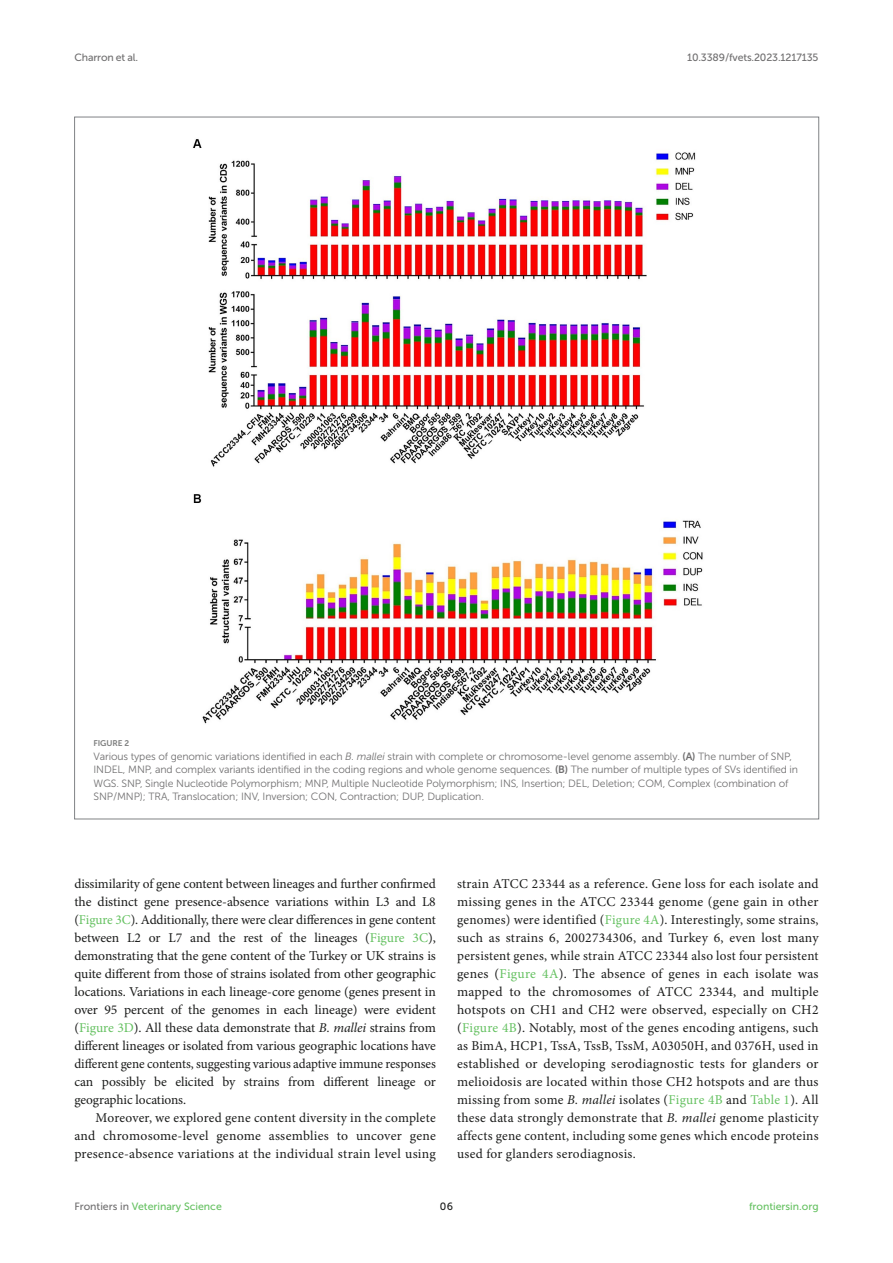
<style>
.page{position:relative;width:893px;height:1263px;background:#fff}
.page>*{position:absolute;margin:0;border:0;box-sizing:border-box;transform-origin:0 0}
.TEXT{font:13.5px/18px "Minion Pro";letter-spacing:.015em;color:#1b1c1b;text-align:justify}
.FIG_LEG{font:10.5px/13.5px "Museo Sans 300";letter-spacing:-.01em;color:#706f70}
.t1{font:10.5px "Museo Sans 500";color:#65c161}
.t2{font:10.5px "Museo Sans 500";letter-spacing:-.015em;color:#706f70}
.t3{font:10.5px "Museo Sans 500";color:#1b1c1b}
.FIG_HD{font:8.25px "Museo Sans 700";letter-spacing:-.01em;color:#7e7f7f}
.s1{font-style:italic}
.s2{font-family:"Museo Sans 700"}
.s3{color:#65c161}
.s4{color:#706f70}
</style>
<div class="page">
<img style="left:193px;top:139px;width:510px;height:585px">
<p class="t2" style="left:74px;top:51px;width:65px">Charron et al.</p>
<p class="t2" style="left:687px;top:51px;width:133px">10.3389/fvets.2023.1217135</p>
<p class="FIG_HD" style="left:94px;top:739px;width:37px">FIGURE 2</p>
<p class="FIG_LEG" style="left:94px;top:749px;width:706px">Various types of genomic variations identified in each <span class="s1">B. mallei</span> strain with complete or chromosome-level genome assembly. <span class="s2">(A)</span> The number of SNP, INDEL, MNP, and complex variants identified in the coding regions and whole genome sequences. <span class="s2">(B)</span> The number of multiple types of SVs identified in WGS. SNP, Single Nucleotide Polymorphism; MNP, Multiple Nucleotide Polymorphism; INS, Insertion; DEL, Deletion; COM, Complex (combination of SNP/MNP); TRA, Translocation; INV, Inversion; CON, Contraction; DUP, Duplication.</p>
<p class="TEXT" style="left:74px;top:875px;width:363px">dissimilarity of gene content between lineages and further confirmed the distinct gene presence-absence variations within L3 and L8 (<span class="s3">Figure 3C</span>). Additionally, there were clear differences in gene content between L2 or L7 and the rest of the lineages (<span class="s3">Figure 3C</span>), demonstrating that the gene content of the Turkey or UK strains is quite different from those of strains isolated from other geographic locations. Variations in each lineage-core genome (genes present in over 95 percent of the genomes in each lineage) were evident (<span class="s3">Figure 3D</span>). All these data demonstrate that <span class="s1">B. mallei</span> strains from different lineages or isolated from various geographic locations have different gene contents, suggesting various adaptive immune responses can possibly be elicited by strains from different lineage or geographic locations.</p>
<p class="TEXT" style="left:74px;top:1109px;width:363px;text-indent:21px">Moreover, we explored gene content diversity in the complete and chromosome-level genome assemblies to uncover gene presence-absence variations at the individual strain level using</p>
<p class="TEXT" style="left:457px;top:875px;width:363px">strain ATCC 23344 as a reference. Gene loss for each isolate and missing genes in the ATCC 23344 genome (gene gain in other genomes) were identified (<span class="s3">Figure 4A</span>). Interestingly, some strains, such as strains 6, 2002734306, and Turkey 6, even lost many persistent genes, while strain ATCC 23344 also lost four persistent genes (<span class="s3">Figure 4A</span>). The absence of genes in each isolate was mapped to the chromosomes of ATCC 23344, and multiple hotspots on CH1 and CH2 were observed, especially on CH2 (<span class="s3">Figure 4B</span>). Notably, most of the genes encoding antigens, such as BimA, HCP1, TssA, TssB, TssM, A03050H, and 0376H, used in established or developing serodiagnostic tests for glanders or melioidosis are located within those CH2 hotspots and are thus missing from some <span class="s1">B. mallei</span> isolates (<span class="s3">Figure 4B</span> and <span class="s3">Table 1</span>). All these data strongly demonstrate that <span class="s1">B. mallei</span> genome plasticity affects gene content, including some genes which encode proteins used for glanders serodiagnosis.</p>
<p class="t1" style="left:74px;top:1200px;width:149px"><span class="s4">Frontiers in</span> Veterinary Science</p>
<p class="t3" style="left:440px;top:1200px;width:15px">06</p>
<p class="t1" style="left:749px;top:1200px;width:71px">frontiersin.org</p>
</div>
